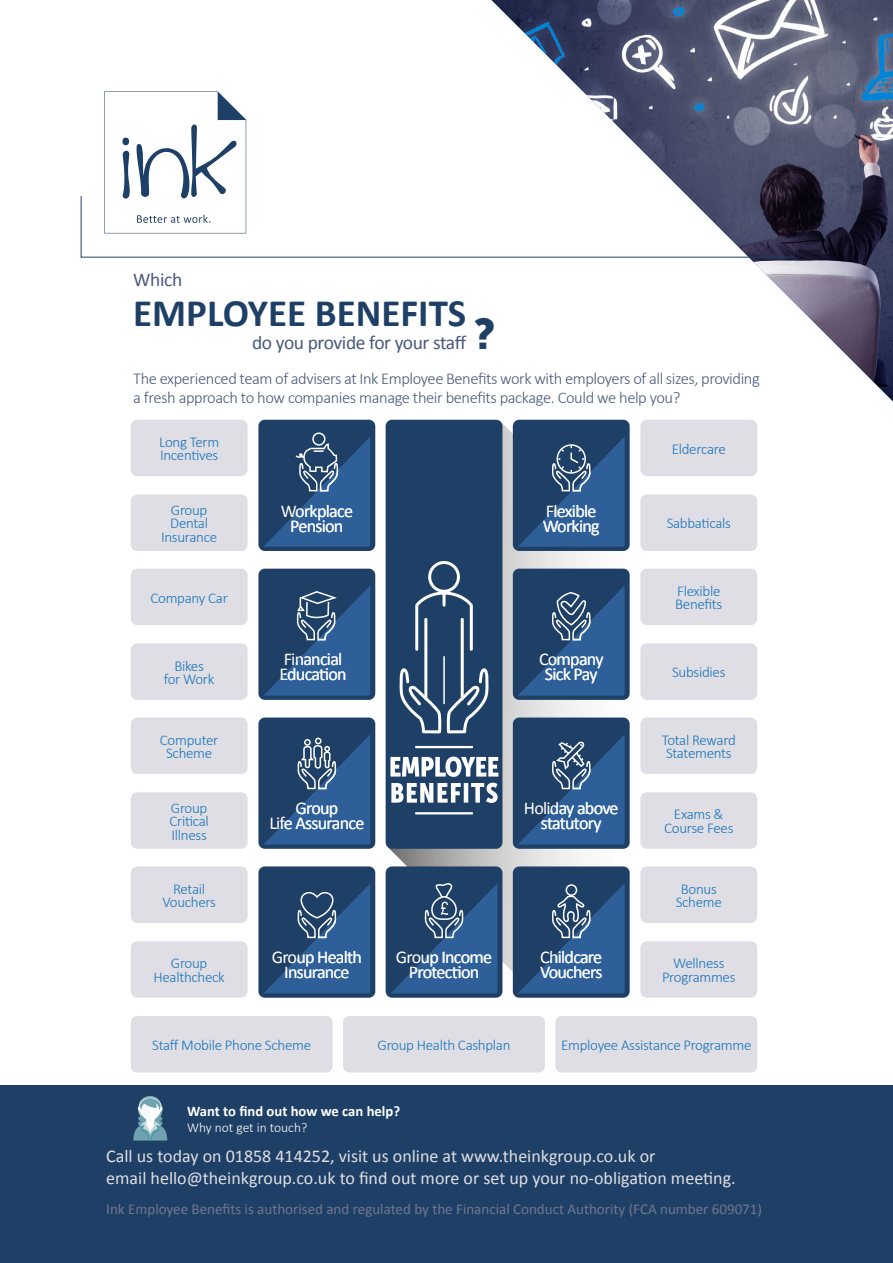
<style>
.page{position:relative;width:893px;height:1263px;background:#fff}
.page>*{position:absolute;margin:0;border:0;box-sizing:border-box;transform-origin:0 0}
.t1{font:42.75px "Museo 900";color:#1f4066}
.t2{font:700 39px "Calibri";color:#1f4066}
.t3{font:19.5px "Calibri";letter-spacing:-.02em;color:#495979}
.t4{font:18px/15px "Calibri";letter-spacing:-.04em;color:#fff}
.t5{font:18px "Calibri";color:#dfdee4}
.t6{font:300 16.5px/19.8px "Calibri";letter-spacing:-.025em;color:#495979}
.t7{font:300 15px/13.5px "Calibri";letter-spacing:-.02em;color:#1974bb;text-align:center}
.t8{font:15px "Calibri";color:#717590}
.t9{font:700 14.7px "Calibri";color:#fff}
.t10{font:300 13.5px "Calibri";color:#fff}
</style>
<div class="page">
<div style="left:0;top:1086px;width:893px;height:177px;background:#1f4066"></div>
<svg style="left:133px;top:1096px;width:35px;height:44px"></svg>
<img style="left:491px;top:0;width:402px;height:401px">
<svg style="left:80px;top:91px;width:714px;height:167px"></svg>
<svg style="left:389px;top:421px;width:368px;height:570px"></svg>
<div style="left:386px;top:420px;width:116px;height:429px;background:#1f4066;border-radius:6px"></div>
<div style="left:640px;top:420px;width:117px;height:56px;background:#dfdee4;border-radius:6px"></div>
<div style="left:640px;top:494px;width:117px;height:57px;background:#dfdee4;border-radius:6px"></div>
<div style="left:555px;top:1016px;width:202px;height:56px;background:#dfdee4;border-radius:6px"></div>
<div style="left:131px;top:1016px;width:202px;height:56px;background:#dfdee4;border-radius:6px"></div>
<div style="left:343px;top:1016px;width:202px;height:56px;background:#dfdee4;border-radius:6px"></div>
<div style="left:640px;top:569px;width:117px;height:56px;background:#dfdee4;border-radius:6px"></div>
<div style="left:640px;top:643px;width:117px;height:57px;background:#dfdee4;border-radius:6px"></div>
<div style="left:640px;top:717px;width:117px;height:57px;background:#dfdee4;border-radius:6px"></div>
<div style="left:640px;top:792px;width:117px;height:57px;background:#dfdee4;border-radius:6px"></div>
<div style="left:131px;top:420px;width:117px;height:56px;background:#dfdee4;border-radius:6px"></div>
<div style="left:131px;top:569px;width:117px;height:56px;background:#dfdee4;border-radius:6px"></div>
<div style="left:131px;top:643px;width:117px;height:57px;background:#dfdee4;border-radius:6px"></div>
<div style="left:131px;top:717px;width:117px;height:57px;background:#dfdee4;border-radius:6px"></div>
<div style="left:131px;top:792px;width:117px;height:57px;background:#dfdee4;border-radius:6px"></div>
<div style="left:131px;top:866px;width:117px;height:57px;background:#dfdee4;border-radius:6px"></div>
<div style="left:131px;top:941px;width:117px;height:57px;background:#dfdee4;border-radius:6px"></div>
<div style="left:131px;top:494px;width:117px;height:57px;background:#dfdee4;border-radius:6px"></div>
<div style="left:640px;top:866px;width:117px;height:57px;background:#dfdee4;border-radius:6px"></div>
<div style="left:640px;top:941px;width:117px;height:57px;background:#dfdee4;border-radius:6px"></div>
<div style="left:258px;top:420px;width:117px;height:131px;background:#1f4066;border-radius:6px"></div>
<svg style="left:264px;top:432px;width:106px;height:115px"></svg>
<div style="left:258px;top:569px;width:117px;height:131px;background:#1f4066;border-radius:6px"></div>
<svg style="left:264px;top:586px;width:106px;height:110px"></svg>
<div style="left:513px;top:420px;width:117px;height:131px;background:#1f4066;border-radius:6px"></div>
<div style="left:513px;top:717px;width:117px;height:132px;background:#1f4066;border-radius:6px"></div>
<svg style="left:518px;top:735px;width:107px;height:109px"></svg>
<div style="left:258px;top:717px;width:117px;height:132px;background:#1f4066;border-radius:6px"></div>
<svg style="left:264px;top:735px;width:106px;height:109px"></svg>
<div style="left:513px;top:569px;width:117px;height:131px;background:#1f4066;border-radius:6px"></div>
<svg style="left:518px;top:437px;width:107px;height:259px"></svg>
<div style="left:386px;top:866px;width:116px;height:132px;background:#1f4066;border-radius:6px"></div>
<svg style="left:391px;top:883px;width:106px;height:110px"></svg>
<div style="left:513px;top:866px;width:117px;height:132px;background:#1f4066;border-radius:6px"></div>
<svg style="left:518px;top:883px;width:107px;height:110px"></svg>
<div style="left:258px;top:866px;width:117px;height:132px;background:#1f4066;border-radius:6px"></div>
<svg style="left:264px;top:884px;width:106px;height:109px"></svg>
<svg style="left:390px;top:561px;width:108px;height:254px"></svg>
<p class="t3" style="left:133px;top:267px;width:50px">Which</p>
<p class="t2" style="left:133px;top:288px;width:334px">EMPLOYEE BENEFITS</p>
<p class="t3" style="left:252px;top:331px;width:216px">do you provide for your staff</p>
<p class="t1" style="left:474px;top:310px;width:23px">?</p>
<p class="t6" style="left:133px;top:368px;width:628px">The experienced team of advisers at Ink Employee Benefits work with employers of all sizes, providing a fresh approach to how companies manage their benefits package. Could we help you?</p>
<p class="t7" style="left:159px;top:435px;width:62px">Long Term</p>
<p class="t7" style="left:160px;top:448px;width:60px">Incentives</p>
<p class="t7" style="left:171px;top:503px;width:38px">Group</p>
<p class="t7" style="left:170px;top:516px;width:39px">Dental</p>
<p class="t7" style="left:161px;top:530px;width:58px">Insurance</p>
<p class="t7" style="left:150px;top:591px;width:79px">Company Car</p>
<p class="t7" style="left:174px;top:659px;width:31px">Bikes</p>
<p class="t7" style="left:164px;top:672px;width:52px">for Work</p>
<p class="t7" style="left:160px;top:733px;width:60px">Computer<br>Scheme</p>
<p class="t7" style="left:171px;top:801px;width:38px">Group</p>
<p class="t7" style="left:169px;top:814px;width:41px">Critical</p>
<p class="t7" style="left:172px;top:828px;width:37px">Illness</p>
<p class="t7" style="left:162px;top:882px;width:55px">Retail<br>Vouchers</p>
<p class="t7" style="left:171px;top:956px;width:38px">Group</p>
<p class="t7" style="left:153px;top:970px;width:73px">Healthcheck</p>
<p class="t4" style="left:281px;top:503px;width:74px">Workplace</p>
<p class="t4" style="left:290px;top:518px;width:55px">Pension</p>
<p class="t4" style="left:543px;top:503px;width:58px">Flexible<br>Working</p>
<p class="t4" style="left:279px;top:652px;width:69px">Financial<br>Education</p>
<p class="t4" style="left:539px;top:652px;width:66px;text-align:center">Company<br>Sick Pay</p>
<p class="t4" style="left:295px;top:801px;width:44px">Group</p>
<p class="t4" style="left:269px;top:816px;width:96px">Life Assurance</p>
<p class="t4" style="left:524px;top:801px;width:96px;text-align:center">Holiday above statutory</p>
<p class="t4" style="left:272px;top:950px;width:92px;text-align:center">Group Health<br>Insurance</p>
<p class="t4" style="left:396px;top:950px;width:98px">Group Income</p>
<p class="t4" style="left:409px;top:965px;width:72px">Protection</p>
<p class="t4" style="left:540px;top:950px;width:64px">Childcare<br>Vouchers</p>
<p class="t7" style="left:672px;top:442px;width:56px">Eldercare</p>
<p class="t7" style="left:667px;top:516px;width:66px">Sabbaticals</p>
<p class="t7" style="left:675px;top:584px;width:49px;text-align:left">Flexible<br>Benefits</p>
<p class="t7" style="left:672px;top:665px;width:55px">Subsidies</p>
<p class="t7" style="left:662px;top:733px;width:76px;text-align:left">Total Reward<br>Statements</p>
<p class="t7" style="left:674px;top:807px;width:51px">Exams &amp;</p>
<p class="t7" style="left:664px;top:821px;width:71px">Course Fees</p>
<p class="t7" style="left:681px;top:882px;width:38px">Bonus</p>
<p class="t7" style="left:676px;top:895px;width:48px">Scheme</p>
<p class="t7" style="left:662px;top:956px;width:75px">Wellness<br>Programmes</p>
<p class="t7" style="left:152px;top:1038px;width:160px">Staff Mobile Phone Scheme</p>
<p class="t7" style="left:378px;top:1038px;width:134px">Group Health Cashplan</p>
<p class="t9" style="left:187px;top:1101px;width:215px">Want to find out how we can help?</p>
<p class="t10" style="left:187px;top:1119px;width:122px">Why not get in touch?</p>
<p class="t7" style="left:561px;top:1038px;width:192px">Employee Assistance Programme</p>
<p class="t5" style="left:106px;top:1145px;width:551px">Call us today on 01858 414252, visit us online at www.theinkgroup.co.uk or</p>
<p class="t5" style="left:106px;top:1166px;width:631px">email hello@theinkgroup.co.uk to find out more or set up your no-obligation meeting.</p>
<p class="t8" style="left:106px;top:1199px;width:657px">Ink Employee Benefits is authorised and regulated by the Financial Conduct Authority (FCA number 609071)</p>
</div>
